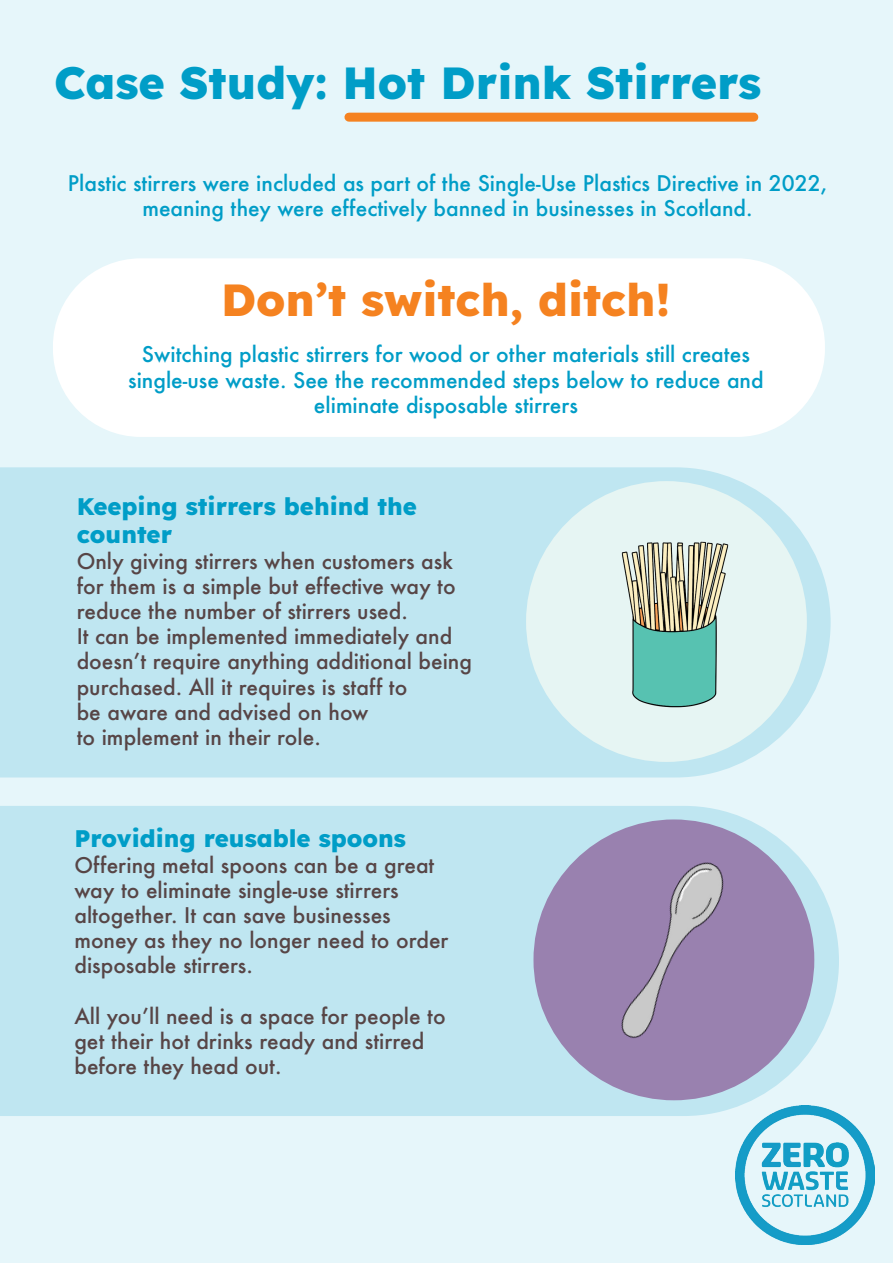
<style>
.page{position:relative;width:893px;height:1263px;background:#e6f6fa}
.page>*{position:absolute;margin:0;border:0;box-sizing:border-box;transform-origin:0 0}
.t1{font:800 45px "Lexend";color:#009dc7}
.t2{font:800 45px "Lexend";color:#f58220}
.t3{font:800 24px/28.8px "Lexend";color:#009dc7}
.t4{font:500 21px/25.2px "Futura";color:#574546}
.t5{font:500 21px/25.2px "Futura";color:#009dc7;text-align:center}
</style>
<div class="page">
<div style="left:0;top:467px;width:831px;height:310px;background:#bfe6f1"></div>
<div style="left:0;top:806px;width:839px;height:310px;background:#bfe6f1"></div>
<div style="left:526px;top:481px;width:281px;height:281px;background:#e6f5f3;border-radius:50%"></div>
<div style="left:53px;top:258px;width:772px;height:179px;background:#fff;border-radius:88px"></div>
<div style="left:533px;top:819px;width:281px;height:281px;background:#9981af;border-radius:50%"></div>
<div style="left:349px;top:113px;width:405px;height:9px;background:#f58220"></div>
<img style="left:736px;top:1106px;width:138px;height:138px">
<img style="left:601px;top:458px;width:198px;height:345px">
<img style="left:621px;top:841px;width:165px;height:217px">
<p class="t1" style="left:54px;top:50px;width:709px">Case Study: Hot Drink Stirrers</p>
<p class="t5" style="left:68px;top:170px;width:761px">Plastic stirrers were included as part of the Single-Use Plastics Directive in 2022, meaning they were effectively banned in businesses in Scotland.</p>
<p class="t2" style="left:221px;top:267px;width:451px">Don’t switch, ditch!</p>
<p class="t5" style="left:142px;top:342px;width:609px">Switching plastic stirrers for wood or other materials still creates</p>
<p class="t5" style="left:128px;top:367px;width:637px">single-use waste. See the recommended steps below to reduce and</p>
<p class="t5" style="left:314px;top:392px;width:266px">eliminate disposable stirrers</p>
<p class="t3" style="left:77px;top:490px;width:342px">Keeping stirrers behind the counter</p>
<p class="t4" style="left:77px;top:548px;width:381px">Only giving stirrers when customers ask for them is a simple but effective way to reduce the number of stirrers used.</p>
<p class="t4" style="left:77px;top:624px;width:397px">It can be implemented immediately and doesn’t require anything additional being purchased. All it requires is staff to</p>
<p class="t4" style="left:77px;top:699px;width:293px">be aware and advised on how</p>
<p class="t4" style="left:77px;top:724px;width:246px">to implement in their role.</p>
<p class="t3" style="left:74px;top:823px;width:333px">Providing reusable spoons</p>
<p class="t4" style="left:74px;top:852px;width:376px">Offering metal spoons can be a great way to eliminate single-use stirrers altogether. It can save businesses money as they no longer need to order disposable stirrers.</p>
<p class="t4" style="left:74px;top:1003px;width:373px">All you’ll need is a space for people to get their hot drinks ready and stirred before they head out.</p>
</div>
